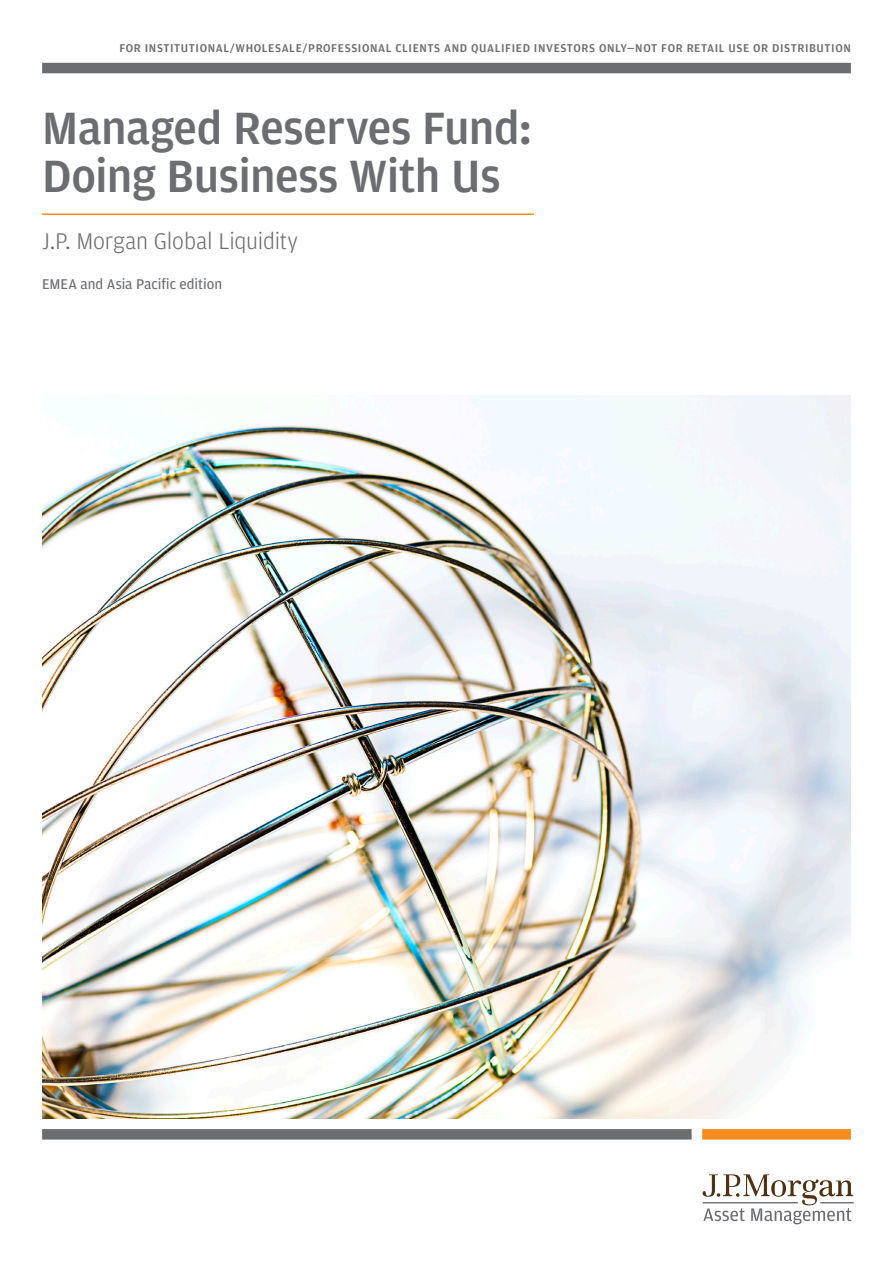
<style>
.page{position:relative;width:893px;height:1263px;background:#fff}
.page>*{position:absolute;margin:0;border:0;box-sizing:border-box;transform-origin:0 0}
.t1{font:500 48px/48px "Amplitude";letter-spacing:-.01em;color:#6c6d70}
.t2{font:300 24px "Amplitude";letter-spacing:-.01em;color:#6c6d70}
.t3{font:15px "Amplitude";color:#6c6d70}
.t4{font:500 12px "Amplitude";letter-spacing:.05em;color:#6c6d70}
</style>
<div class="page">
<img style="left:42px;top:395px;width:809px;height:723px">
<div style="left:42px;top:1129px;width:650px;height:10px;background:#6c6d70"></div>
<div style="left:702px;top:1129px;width:149px;height:10px;background:#f68b1f"></div>
<hr style="left:820px;top:1202px;width:34px;height:1px;background:#6c6d70">
<hr style="left:702px;top:1202px;width:96px;height:1px;background:#6c6d70">
<svg style="left:703px;top:1174px;width:150px;height:50px"></svg>
<div style="left:42px;top:63px;width:809px;height:10px;background:#6c6d70"></div>
<hr style="left:42px;top:213px;width:492px;height:2px;background:#f68b1f">
<p class="t4" style="left:119px;top:40px;width:733px">FOR INSTITUTIONAL/WHOLESALE/PROFESSIONAL CLIENTS AND QUALIFIED INVESTORS ONLY—NOT FOR RETAIL USE OR DISTRIBUTION</p>
<h1 class="t1" style="left:42px;top:103px;width:491px">Managed Reserves Fund:<br>Doing Business With Us</h1>
<h2 class="t2" style="left:42px;top:226px;width:258px">J.P. Morgan Global Liquidity</h2>
<p class="t3" style="left:42px;top:274px;width:182px">EMEA and Asia Pacific edition</p>
</div>
